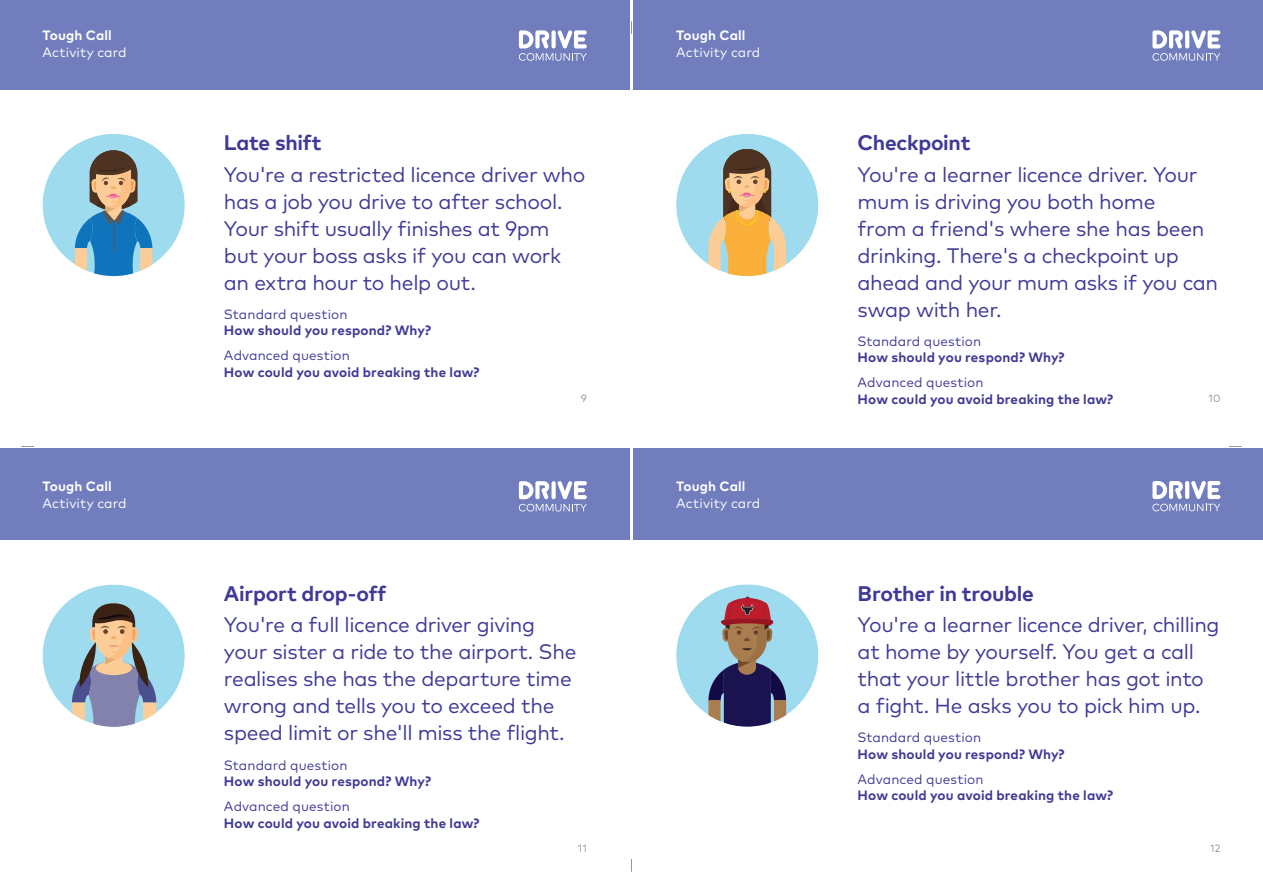
<style>
.page{position:relative;width:1263px;height:893px;background:#fff}
.page>*{position:absolute;margin:0;border:0;box-sizing:border-box;transform-origin:0 0}
.t1{font:21px/27px "Mark Pro";letter-spacing:-.015em;color:#403a97}
.t2{font:700 21px "Mark";letter-spacing:-.01em;color:#403a97}
.t3{font:700 13.5px "Mark Pro";letter-spacing:.01em;color:#403a97}
.t4{font:13.5px "Mark Pro";letter-spacing:.01em;color:#403a97}
.t5{font:13.5px "Mark Pro";letter-spacing:.01em;color:#fff}
.t6{font:700 13.5px "Mark Pro";letter-spacing:.01em;color:#fff}
.t7{font:10.5px "Mark Pro";color:#939598}
</style>
<div class="page">
<div style="left:0;top:0;width:629px;height:89px;background:#717dbd"></div>
<svg style="left:519px;top:30px;width:68px;height:31px"></svg>
<div style="left:43px;top:134px;width:142px;height:142px;background:#9edbee;border-radius:50%"></div>
<svg style="left:75px;top:150px;width:77px;height:126px"></svg>
<div style="left:634px;top:0;width:629px;height:89px;background:#717dbd"></div>
<svg style="left:1152px;top:30px;width:68px;height:31px"></svg>
<div style="left:676px;top:134px;width:142px;height:142px;background:#9edbee;border-radius:50%"></div>
<svg style="left:708px;top:149px;width:78px;height:127px"></svg>
<div style="left:0;top:448px;width:629px;height:92px;background:#717dbd"></div>
<svg style="left:519px;top:481px;width:68px;height:30px"></svg>
<div style="left:43px;top:584px;width:142px;height:143px;background:#9edbee;border-radius:50%"></div>
<svg style="left:72px;top:603px;width:84px;height:124px"></svg>
<div style="left:634px;top:448px;width:629px;height:92px;background:#717dbd"></div>
<svg style="left:1152px;top:481px;width:68px;height:30px"></svg>
<div style="left:676px;top:584px;width:142px;height:143px;background:#9edbee;border-radius:50%"></div>
<svg style="left:708px;top:597px;width:78px;height:130px"></svg>
<svg style="left:1229px;top:446px;width:13px;height:1px"></svg>
<svg style="left:21px;top:446px;width:13px;height:1px"></svg>
<svg style="left:631px;top:21px;width:1px;height:13px"></svg>
<svg style="left:631px;top:859px;width:1px;height:13px"></svg>
<p class="t6" style="left:43px;top:25px;width:71px">Tough Call</p>
<p class="t5" style="left:43px;top:42px;width:86px">Activity card</p>
<p class="t6" style="left:43px;top:476px;width:71px">Tough Call</p>
<p class="t5" style="left:43px;top:493px;width:86px">Activity card</p>
<p class="t2" style="left:224px;top:129px;width:99px">Late shift</p>
<p class="t1" style="left:224px;top:159px;width:363px">You're a restricted licence driver who has a job you drive to after school.<br>Your shift usually finishes at 9pm but your boss asks if you can work an extra hour to help out.</p>
<p class="t4" style="left:224px;top:304px;width:125px">Standard question</p>
<p class="t3" style="left:224px;top:320px;width:209px">How should you respond? Why?</p>
<p class="t4" style="left:224px;top:345px;width:127px">Advanced question</p>
<p class="t3" style="left:224px;top:362px;width:257px">How could you avoid breaking the law?</p>
<p class="t7" style="left:581px;top:390px;width:8px">9</p>
<p class="t2" style="left:224px;top:580px;width:164px">Airport drop-off</p>
<p class="t1" style="left:224px;top:610px;width:354px">You're a full licence driver giving your sister a ride to the airport. She realises she has the departure time wrong and tells you to exceed the speed limit or she'll miss the flight.</p>
<p class="t4" style="left:224px;top:755px;width:125px">Standard question</p>
<p class="t3" style="left:224px;top:771px;width:209px">How should you respond? Why?</p>
<p class="t4" style="left:224px;top:796px;width:127px">Advanced question</p>
<p class="t3" style="left:224px;top:813px;width:257px">How could you avoid breaking the law?</p>
<p class="t7" style="left:578px;top:841px;width:11px">11</p>
<p class="t6" style="left:676px;top:25px;width:71px">Tough Call</p>
<p class="t5" style="left:676px;top:42px;width:86px">Activity card</p>
<p class="t6" style="left:676px;top:476px;width:71px">Tough Call</p>
<p class="t5" style="left:676px;top:493px;width:86px">Activity card</p>
<p class="t2" style="left:857px;top:129px;width:114px">Checkpoint</p>
<p class="t1" style="left:857px;top:159px;width:362px">You're a learner licence driver. Your mum is driving you both home<br>from a friend's where she has been drinking. There's a checkpoint up ahead and your mum asks if you can swap with her.</p>
<p class="t4" style="left:857px;top:331px;width:125px">Standard question</p>
<p class="t3" style="left:857px;top:347px;width:209px">How should you respond? Why?</p>
<p class="t4" style="left:857px;top:372px;width:127px">Advanced question</p>
<p class="t3" style="left:857px;top:389px;width:257px">How could you avoid breaking the law?</p>
<p class="t7" style="left:1208px;top:390px;width:14px">10</p>
<p class="t2" style="left:857px;top:580px;width:178px">Brother in trouble</p>
<p class="t1" style="left:857px;top:610px;width:363px">You're a learner licence driver, chilling at home by yourself. You get a call that your little brother has got into a fight. He asks you to pick him up.</p>
<p class="t4" style="left:857px;top:727px;width:125px">Standard question</p>
<p class="t3" style="left:857px;top:744px;width:209px">How should you respond? Why?</p>
<p class="t4" style="left:857px;top:769px;width:127px">Advanced question</p>
<p class="t3" style="left:857px;top:785px;width:257px">How could you avoid breaking the law?</p>
<p class="t7" style="left:1210px;top:841px;width:12px">12</p>
</div>
